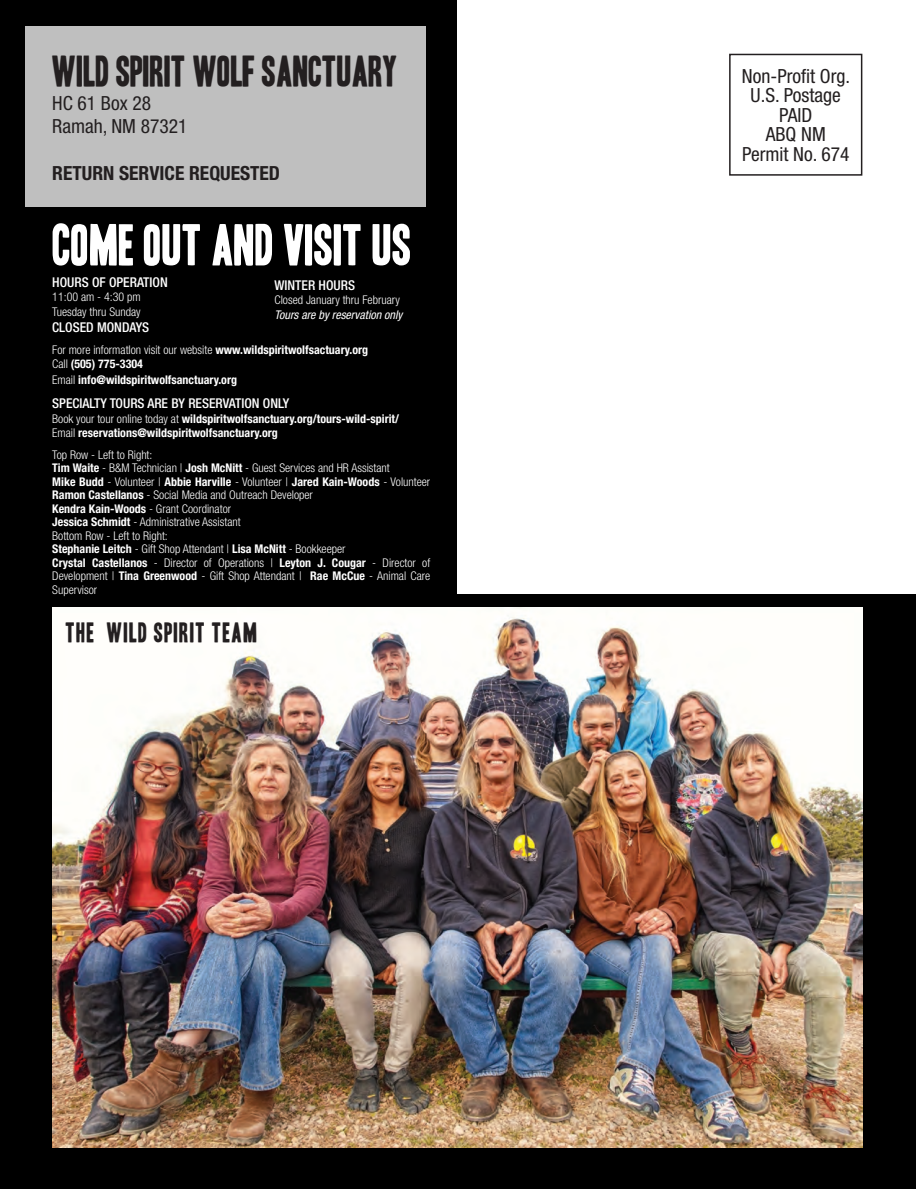
<style>
.page{position:relative;width:916px;height:1189px;background:#000}
.page>*{position:absolute;margin:0;border:0;box-sizing:border-box;transform-origin:0 0}
.t1{font:50.7px "Headline One HPLHS";color:#fff}
.t2{font:37.5px "Headline One HPLHS";color:#231f20}
.t3{font:24.15px "Headline One HPLHS";letter-spacing:.05em;color:#231f20}
.t4{font:condensed 19.5px "Helvetica Neue LT Std";color:#231f20}
.t5{font:condensed 19.5px "Helvetica Neue";color:#231f20}
.t6{font:700 condensed 19.5px "Helvetica Neue";color:#231f20}
.t7{font:500 condensed 13.5px "Helvetica Neue";color:#fff}
.t8{font:300 condensed 12px/13.5px "Helvetica Neue";color:#fff}
.t9{font:700 condensed 12px "Helvetica Neue";color:#fff}
.t10{font:italic condensed 12px "Helvetica Neue";color:#fff}
.s1{font-weight:700}
.s2{font-weight:300}
</style>
<div class="page">
<div style="left:457px;top:0;width:459px;height:594px;background:#fff"></div>
<div style="left:729px;top:54px;width:133px;height:122px;border:2px solid #231f20"></div>
<div style="left:25px;top:27px;width:401px;height:180px;background:#bfbfbf"></div>
<img style="left:52px;top:607px;width:810px;height:540px">
<p class="t2" style="left:52px;top:54px;width:347px">WILD SPIRIT WOLF SANCTUARY</p>
<p class="t5" style="left:52px;top:92px;width:100px">HC 61 Box 28</p>
<p class="t5" style="left:52px;top:115px;width:137px">Ramah, NM 87321</p>
<p class="t6" style="left:52px;top:161px;width:229px">RETURN SERVICE REQUESTED</p>
<p class="t1" style="left:52px;top:221px;width:361px">COME OUT AND VISIT US</p>
<p class="t7" style="left:52px;top:274px;width:117px">HOURS OF OPERATION</p>
<p class="t8" style="left:52px;top:290px;width:90px">11:00 am - 4:30 pm</p>
<p class="t8" style="left:52px;top:305px;width:90px">Tuesday thru Sunday</p>
<p class="t7" style="left:52px;top:319px;width:98px">CLOSED MONDAYS</p>
<p class="t7" style="left:274px;top:277px;width:82px">WINTER HOURS</p>
<p class="t8" style="left:274px;top:293px;width:127px">Closed January thru February</p>
<p class="t10" style="left:274px;top:308px;width:129px">Tours are by reservation only</p>
<p class="t8" style="left:52px;top:343px;width:317px">For more informatIon visit our website <span class="s1">www.wildspiritwolfsactuary.org</span></p>
<p class="t9" style="left:52px;top:357px;width:92px"><span class="s2">Call</span> (505) 775-3304</p>
<p class="t9" style="left:52px;top:373px;width:186px"><span class="s2">Email</span> info@wildspiritwolfsanctuary.org</p>
<p class="t7" style="left:52px;top:395px;width:239px">SPECIALTY TOURS ARE BY RESERVATION ONLY</p>
<p class="t9" style="left:52px;top:411px;width:348px"><span class="s2">Book your tour online today at</span> wildspiritwolfsanctuary.org/tours-wild-spirit/</p>
<p class="t9" style="left:52px;top:425px;width:227px"><span class="s2">Email</span> reservations@wildspiritwolfsanctuary.org</p>
<p class="t8" style="left:52px;top:448px;width:102px">Top Row - Left to Right:</p>
<p class="t8" style="left:52px;top:461px;width:339px"><span class="s1">Tim Waite</span> - B&amp;M Technician | <span class="s1">Josh McNitt</span> - Guest Services and HR Assistant</p>
<p class="t8" style="left:52px;top:475px;width:379px"><span class="s1">Mike Budd</span> - Volunteer | <span class="s1">Abbie Harville</span> - Volunteer | <span class="s1">Jared Kain-Woods</span> - Volunteer<br><span class="s1">Ramon Castellanos</span> - Social Media and Outreach Developer</p>
<p class="t8" style="left:52px;top:502px;width:180px"><span class="s1">Kendra Kain-Woods</span> - Grant Coordinator</p>
<p class="t8" style="left:52px;top:515px;width:190px"><span class="s1">Jessica Schmidt</span> - Administrative Assistant</p>
<p class="t8" style="left:52px;top:529px;width:117px">Bottom Row - Left to Right:</p>
<p class="t8" style="left:52px;top:542px;width:295px"><span class="s1">Stephanie Leitch</span> - Gift Shop Attendant | <span class="s1">Lisa McNitt</span> - Bookkeeper</p>
<p class="t8" style="left:52px;top:556px;width:380px;text-align:justify"><span class="s1">Crystal Castellanos</span> - Director of Operations | <span class="s1">Leyton J. Cougar</span> - Director of Development | <span class="s1">Tina Greenwood</span> - Gift Shop Attendant | <span class="s1">Rae McCue</span> - Animal Care Supervisor</p>
<p class="t3" style="left:66px;top:621px;width:193px">THE WILD SPIRIT TEAM</p>
<p class="t4" style="left:742px;top:64px;width:110px">Non-Profit Org.</p>
<p class="t4" style="left:750px;top:84px;width:92px">U.S. Postage</p>
<p class="t4" style="left:779px;top:103px;width:35px">PAID</p>
<p class="t4" style="left:766px;top:123px;width:61px">ABQ NM</p>
<p class="t4" style="left:742px;top:142px;width:109px">Permit No. 674</p>
</div>
